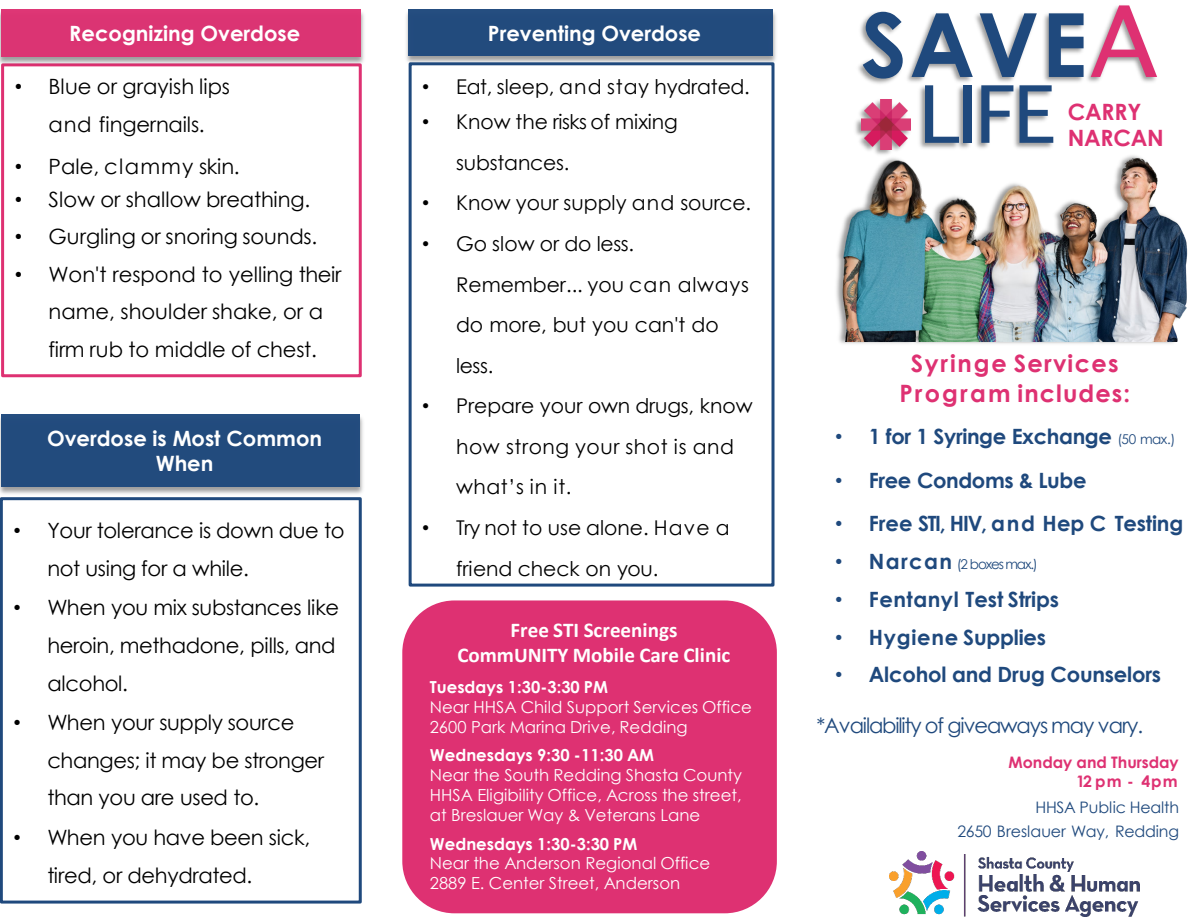
<style>
.page{position:relative;width:1188px;height:918px;background:#fff}
.page>*{position:absolute;margin:0;border:0;box-sizing:border-box;transform-origin:0 0}
.t1{font:700 88.5px "Century Gothic";color:#1f497d}
.t2{font:79.5px "Lucida Sans Unicode";color:#1f497d}
.t3{font:700 24px "Century Gothic";letter-spacing:.06em;color:#de3172}
.t4{font:700 22.5px "Century Gothic";letter-spacing:-.01em;color:#de3172}
.t5{font:21px/37.8px "Century Gothic";letter-spacing:-.015em;color:#000}
.t6{font:700 21px "Century Gothic";letter-spacing:-.01em;color:#1f497d}
.t7{font:700 21px/25.2px "Century Gothic";color:#fff;text-align:center}
.t8{font:700 21px "Calibri";color:#fff}
.t9{font:21px "Century Gothic";letter-spacing:-.05em;color:#1f497d}
.t10{font:21px "Century Gothic";letter-spacing:.015em;color:#000}
.t11{font:20.4px/40.5px "Century Gothic";color:#000}
.t12{font:20.4px/40.7px "Century Gothic";letter-spacing:.025em;color:#000}
.t13{font:16.5px/19.8px "Century Gothic";color:#fff}
.t14{font:700 16.5px "Century Gothic";color:#fff}
.t15{font:15.9px "Century Gothic";letter-spacing:-.005em;color:#1f497d}
.t16{font:700 15.9px/18.9px "Century Gothic";color:#de3172;text-align:right}
.t17{font:13.5px "Century Gothic";letter-spacing:-.08em;color:#1f497d}
.s1{font-family:"Arial"}
.s2{font-family:"Lucida Sans Unicode";font-weight:400;font-size:99px;color:#de3172}
.s3{font-family:"Arial";font-weight:400}
.s4{font-weight:400;font-size:13.5px}
.s5{font-family:"Arial";font-size:21px}
.s6{font-weight:700;font-size:21px}
</style>
<div class="page">
<img style="left:406px;top:9px;width:370px;height:57px">
<img style="left:469px;top:55px;width:251px;height:7px">
<div style="left:409px;top:9px;width:364px;height:46px;background:#1f497d"></div>
<div style="left:409px;top:62px;width:366px;height:525px;border:3px solid #1f497d"></div>
<img style="left:839px;top:341px;width:339px;height:3px">
<img style="left:836px;top:180px;width:352px;height:161px">
<img style="left:860px;top:180px;width:242px;height:47px">
<img style="left:855px;top:6px;width:303px;height:174px">
<div style="left:402px;top:600px;width:375px;height:313px;background:#de3172;border-radius:52px"></div>
<div style="left:1px;top:63px;width:361px;height:314px;border:3px solid #de3172"></div>
<img style="left:0;top:12px;width:364px;height:55px">
<img style="left:50px;top:56px;width:269px;height:11px">
<div style="left:1px;top:9px;width:360px;height:47px;background:#de3172"></div>
<img style="left:0;top:414px;width:363px;height:80px">
<img style="left:28px;top:487px;width:318px;height:7px">
<div style="left:2px;top:414px;width:358px;height:73px;background:#1f497d"></div>
<div style="left:0;top:497px;width:362px;height:407px;border:3px solid #1f497d"></div>
<img style="left:889px;top:852px;width:250px;height:65px">
<p class="t7" style="left:69px;top:19px;width:232px">Recognizing Overdose</p>
<p class="t5" style="left:15px;top:68px;width:217px;text-align:center"><span class="s1">•</span> Blue or grayish lips and fingernails.</p>
<p class="t10" style="left:15px;top:152px;width:226px"><span class="s1">•</span> Pale, clammy skin.</p>
<p class="t5" style="left:15px;top:180px;width:297px"><span class="s1">•</span> Slow or shallow breathing.</p>
<p class="t5" style="left:15px;top:218px;width:304px"><span class="s1">•</span> Gurgling or snoring sounds.</p>
<p class="t5" style="left:49px;top:255px;width:295px;text-indent:-34px"><span class="s1">•</span> Won't respond to yelling their name, shoulder shake, or a firm rub to middle of chest.</p>
<p class="t7" style="left:47px;top:424px;width:277px">Overdose is Most Common<br>When</p>
<p class="t5" style="left:47px;top:511px;width:299px;text-indent:-34px"><span class="s1">•</span> Your tolerance is down due to not using for a while.</p>
<p class="t5" style="left:47px;top:588px;width:293px;text-indent:-34px"><span class="s1">•</span> When you mix substances like heroin, methadone, pills, and alcohol.</p>
<p class="t5" style="left:47px;top:703px;width:278px;text-indent:-34px"><span class="s1">•</span> When your supply source changes; it may be stronger than you are used to.</p>
<p class="t5" style="left:47px;top:818px;width:264px;text-indent:-34px"><span class="s1">•</span> When you have been sick, tired, or dehydrated.</p>
<p class="t7" style="left:488px;top:19px;width:215px">Preventing Overdose</p>
<p class="t11" style="left:422px;top:66px;width:329px"><span class="s1">•</span> Eat, sleep, and stay hydrated.</p>
<p class="t11" style="left:456px;top:101px;width:223px;text-indent:-34px"><span class="s1">•</span> Know the risks of mixing substances.</p>
<p class="t11" style="left:422px;top:182px;width:330px"><span class="s1">•</span> Know your supply and source.</p>
<p class="t11" style="left:456px;top:223px;width:295px;text-indent:-34px"><span class="s1">•</span> Go slow or do less.<br>Remember... you can always do more, but you can't do less.</p>
<p class="t12" style="left:456px;top:385px;width:298px;text-indent:-34px"><span class="s1">•</span> Prepare your own drugs, know how strong your shot is and what’s in it.</p>
<p class="t11" style="left:456px;top:507px;width:275px;text-indent:-34px"><span class="s1">•</span> Try not to use alone. Have a friend check on you.</p>
<p class="t8" style="left:510px;top:615px;width:168px">Free STI Screenings</p>
<p class="t8" style="left:457px;top:640px;width:275px">CommUNITY Mobile Care Clinic</p>
<p class="t14" style="left:430px;top:674px;width:180px">Tuesdays 1:30-3:30 PM</p>
<p class="t13" style="left:430px;top:697px;width:324px">Near HHSA Child Support Services Office</p>
<p class="t13" style="left:430px;top:716px;width:259px">2600 Park Marina Drive, Redding</p>
<p class="t14" style="left:430px;top:743px;width:226px">Wednesdays 9:30 -11:30 AM</p>
<p class="t13" style="left:430px;top:765px;width:314px">Near the South Redding Shasta County<br>HHSA Eligibility Office, Across the street,</p>
<p class="t13" style="left:430px;top:805px;width:272px">at Breslauer Way &amp; Veterans Lane</p>
<p class="t14" style="left:430px;top:831px;width:209px">Wednesdays 1:30-3:30 PM</p>
<p class="t13" style="left:430px;top:853px;width:282px">Near the Anderson Regional Office</p>
<p class="t13" style="left:430px;top:873px;width:252px">2889 E. Center Street, Anderson</p>
<h1 class="t1" style="left:861px;top:-22px;width:299px">SAVE<span class="s2">A</span></h1>
<p class="t4" style="left:1068px;top:95px;width:75px">CARRY</p>
<p class="t4" style="left:1068px;top:121px;width:98px">NARCAN</p>
<p class="t2" style="left:918px;top:52px;width:139px">LIFE</p>
<p class="t3" style="left:911px;top:345px;width:210px">Syringe Services</p>
<p class="t3" style="left:899px;top:376px;width:233px">Program includes:</p>
<p class="t6" style="left:835px;top:420px;width:342px"><span class="s3">•</span> 1 for 1 Syringe Exchange <span class="s4">(50 max.)</span></p>
<p class="t6" style="left:835px;top:464px;width:253px"><span class="s3">•</span> Free Condoms &amp; Lube</p>
<p class="t6" style="left:835px;top:508px;width:350px"><span class="s3">•</span> Free STI, HIV, and Hep C Testing</p>
<p class="t17" style="left:835px;top:555px;width:204px"><span class="s5">•</span> <span class="s6">Narcan</span> (2 boxes max.)</p>
<p class="t6" style="left:835px;top:583px;width:226px"><span class="s3">•</span> Fentanyl Test Strips</p>
<p class="t6" style="left:835px;top:621px;width:213px"><span class="s3">•</span> Hygiene Supplies</p>
<p class="t6" style="left:835px;top:659px;width:328px"><span class="s3">•</span> Alcohol and Drug Counselors</p>
<p class="t9" style="left:816px;top:711px;width:328px">*Availability of giveaways may vary.</p>
<p class="t16" style="left:1009px;top:752px;width:172px">Monday and Thursday<br>12 pm - 4pm</p>
<p class="t15" style="left:1036px;top:796px;width:145px">HHSA Public Health</p>
<p class="t15" style="left:958px;top:820px;width:223px">2650 Breslauer Way, Redding</p>
</div>
